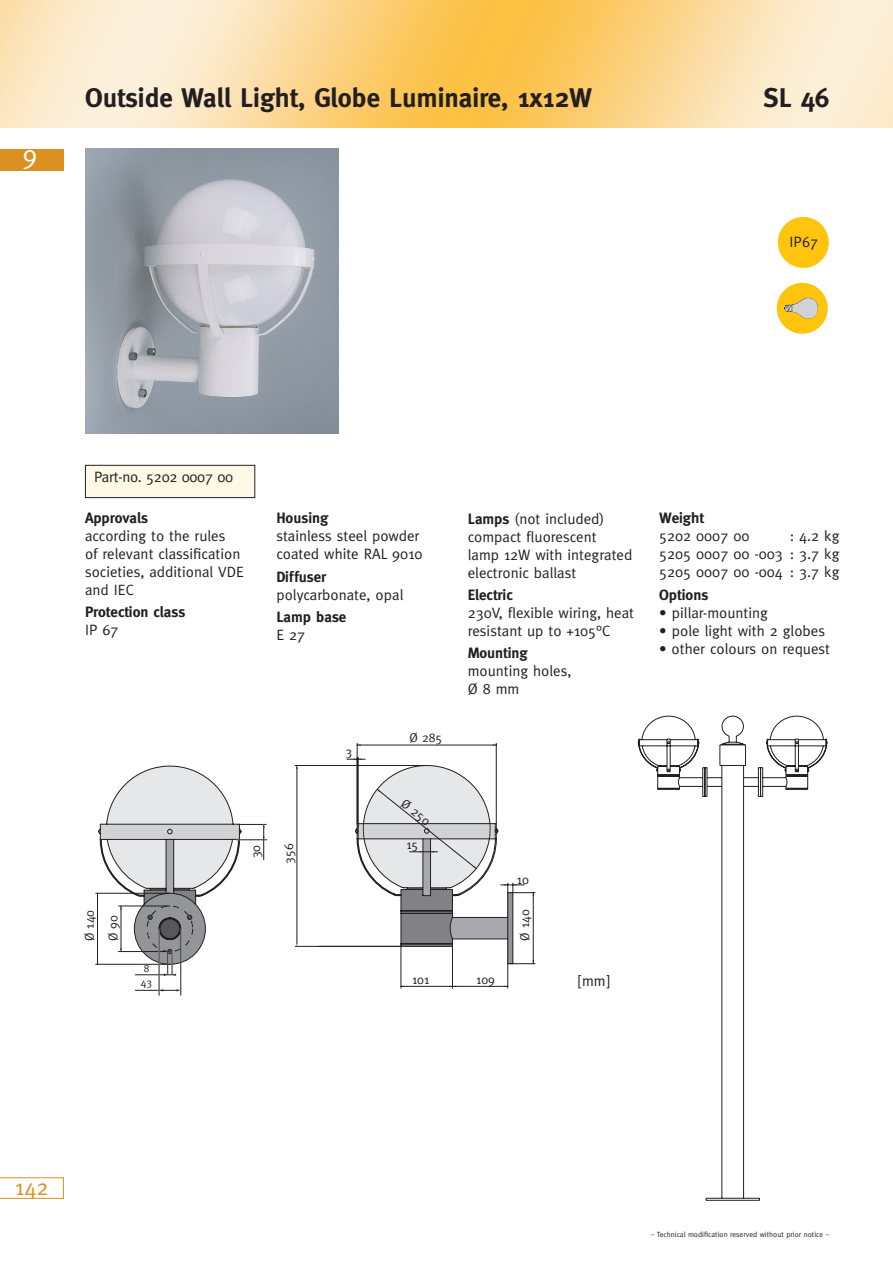
<style>
.page{position:relative;width:893px;height:1263px;background:#fff}
.page>*{position:absolute;margin:0;border:0;box-sizing:border-box;transform-origin:0 0}
.t1{font:700 27px "Meta";color:#231f20}
.t2{font:27px "Meta Caps";color:#fff}
.t3{font:22.5px "Meta";color:#da9122}
.t4{font:15px/18px "Meta";color:#231f20}
.t5{font:700 15px "Meta";color:#231f20}
.t6{font:15px "Meta";letter-spacing:-.02em;color:#231f20}
.t7{font:12.75px/23.5px "Meta";color:#231f20}
.t8{font:10.65px "Meta";color:#231f20}
.t9{font:7.5px "Meta";color:#231f20}
.s1{font-weight:700}
</style>
<div class="page">
<img style="left:0;top:0;width:892px;height:128px">
<hr style="left:892px;top:0;width:1px;height:128px;background:#fec50d">
<div style="left:0;top:149px;width:64px;height:21px;background:#da9122"></div>
<svg style="left:0;top:1177px;width:64px;height:22px"></svg>
<div style="left:778px;top:217px;width:51px;height:51px;background:#fec40e;border-radius:50%"></div>
<img style="left:85px;top:149px;width:253px;height:285px">
<div style="left:85px;top:465px;width:170px;height:33px;background:#fef8e6"></div>
<div style="left:85px;top:465px;width:170px;height:33px;border:1px solid #231f20"></div>
<hr style="left:295px;top:765px;width:118px;height:1px;background:#231f20">
<hr style="left:295px;top:946px;width:106px;height:1px;background:#231f20">
<hr style="left:297px;top:766px;width:1px;height:177px;background:#231f20">
<hr style="left:496px;top:743px;width:1px;height:81px;background:#231f20">
<hr style="left:357px;top:743px;width:1px;height:81px;background:#231f20">
<hr style="left:357px;top:745px;width:139px;height:1px;background:#231f20">
<svg style="left:347px;top:757px;width:188px;height:231px"></svg>
<hr style="left:96px;top:893px;width:74px;height:1px;background:#231f20">
<hr style="left:96px;top:964px;width:74px;height:1px;background:#231f20">
<hr style="left:135px;top:990px;width:42px;height:1px;background:#231f20">
<hr style="left:159px;top:929px;width:1px;height:67px;background:#231f20">
<hr style="left:180px;top:929px;width:1px;height:67px;background:#231f20">
<svg style="left:97px;top:765px;width:144px;height:211px"></svg>
<hr style="left:237px;top:824px;width:30px;height:1px;background:#231f20">
<hr style="left:237px;top:839px;width:30px;height:1px;background:#231f20">
<hr style="left:263px;top:824px;width:1px;height:36px;background:#231f20">
<svg style="left:638px;top:715px;width:190px;height:486px"></svg>
<div style="left:777px;top:283px;width:51px;height:51px;background:#fec40e;border-radius:50%"></div>
<img style="left:784px;top:297px;width:34px;height:22px">
<h1 class="t2" style="left:23px;top:143px;width:16px">9</h1>
<h1 class="t1" style="left:85px;top:82px;width:509px">Outside Wall Light, Globe Luminaire, 1x12W</h1>
<h1 class="t1" style="left:763px;top:82px;width:67px">SL 46</h1>
<p class="t4" style="left:789px;top:233px;width:30px">IP67</p>
<p class="t6" style="left:94px;top:468px;width:140px">Part-no. 5202 0007 00</p>
<p class="t5" style="left:85px;top:509px;width:65px">Approvals</p>
<p class="t4" style="left:85px;top:526px;width:160px">according to the rules<br>of relevant classification societies, additional VDE and IEC</p>
<p class="t5" style="left:85px;top:603px;width:102px">Protection class</p>
<p class="t4" style="left:85px;top:621px;width:35px">IP 67</p>
<p class="t5" style="left:276px;top:509px;width:54px">Housing</p>
<p class="t4" style="left:276px;top:527px;width:148px">stainless steel powder coated white RAL 9010</p>
<p class="t5" style="left:276px;top:568px;width:51px">Diffuser</p>
<p class="t4" style="left:276px;top:585px;width:128px">polycarbonate, opal</p>
<p class="t5" style="left:276px;top:608px;width:72px">Lamp base</p>
<p class="t4" style="left:276px;top:625px;width:30px">E 27</p>
<p class="t7" style="left:346px;top:739px;width:8px">3</p>
<p class="t7" style="left:409px;top:725px;width:35px">Ø 285</p>
<p class="t4" style="left:468px;top:509px;width:166px"><span class="s1">Lamps</span> (not included) compact fluorescent<br>lamp 12W with integrated electronic ballast</p>
<p class="t5" style="left:468px;top:586px;width:47px">Electric</p>
<p class="t4" style="left:468px;top:603px;width:168px">230V, flexible wiring, heat resistant up to +105°C</p>
<p class="t5" style="left:468px;top:644px;width:62px">Mounting</p>
<p class="t4" style="left:468px;top:662px;width:105px">mounting holes,<br>Ø 8 mm</p>
<p class="t7" style="left:78px;top:941px;width:33px;rotate:-90deg">Ø 140<br>Ø 90</p>
<p class="t8" style="left:144px;top:962px;width:7px">8</p>
<p class="t8" style="left:141px;top:976px;width:13px">43</p>
<p class="t7" style="left:244px;top:858px;width:15px;rotate:-90deg">30</p>
<p class="t7" style="left:277px;top:864px;width:22px;rotate:-90deg">356</p>
<p class="t7" style="left:411px;top:792px;width:35px;rotate:39deg">Ø 250</p>
<p class="t7" style="left:406px;top:833px;width:13px">15</p>
<p class="t7" style="left:412px;top:967px;width:19px">101</p>
<p class="t7" style="left:476px;top:968px;width:20px">109</p>
<p class="t7" style="left:517px;top:868px;width:13px">10</p>
<p class="t7" style="left:513px;top:941px;width:33px;rotate:-90deg">Ø 140</p>
<p class="t4" style="left:578px;top:971px;width:33px">[mm]</p>
<p class="t5" style="left:659px;top:509px;width:46px">Weight</p>
<p class="t4" style="left:659px;top:527px;width:92px">5202 0007 00</p>
<p class="t4" style="left:659px;top:527px;width:182px;text-align:justify;text-indent:130px">: 4.2 kg 5205 0007 00 -003 : 3.7 kg 5205 0007 00 -004 : 3.7 kg</p>
<p class="t5" style="left:659px;top:586px;width:51px">Options</p>
<p class="t4" style="left:659px;top:603px;width:110px">• pillar-mounting</p>
<p class="t4" style="left:659px;top:621px;width:167px">• pole light with 2 globes</p>
<p class="t4" style="left:659px;top:639px;width:172px">• other colours on request</p>
<h2 class="t3" style="left:15px;top:1174px;width:35px">142</h2>
<p class="t9" style="left:651px;top:1230px;width:180px">– Technical modification reserved without prior notice –</p>
</div>
